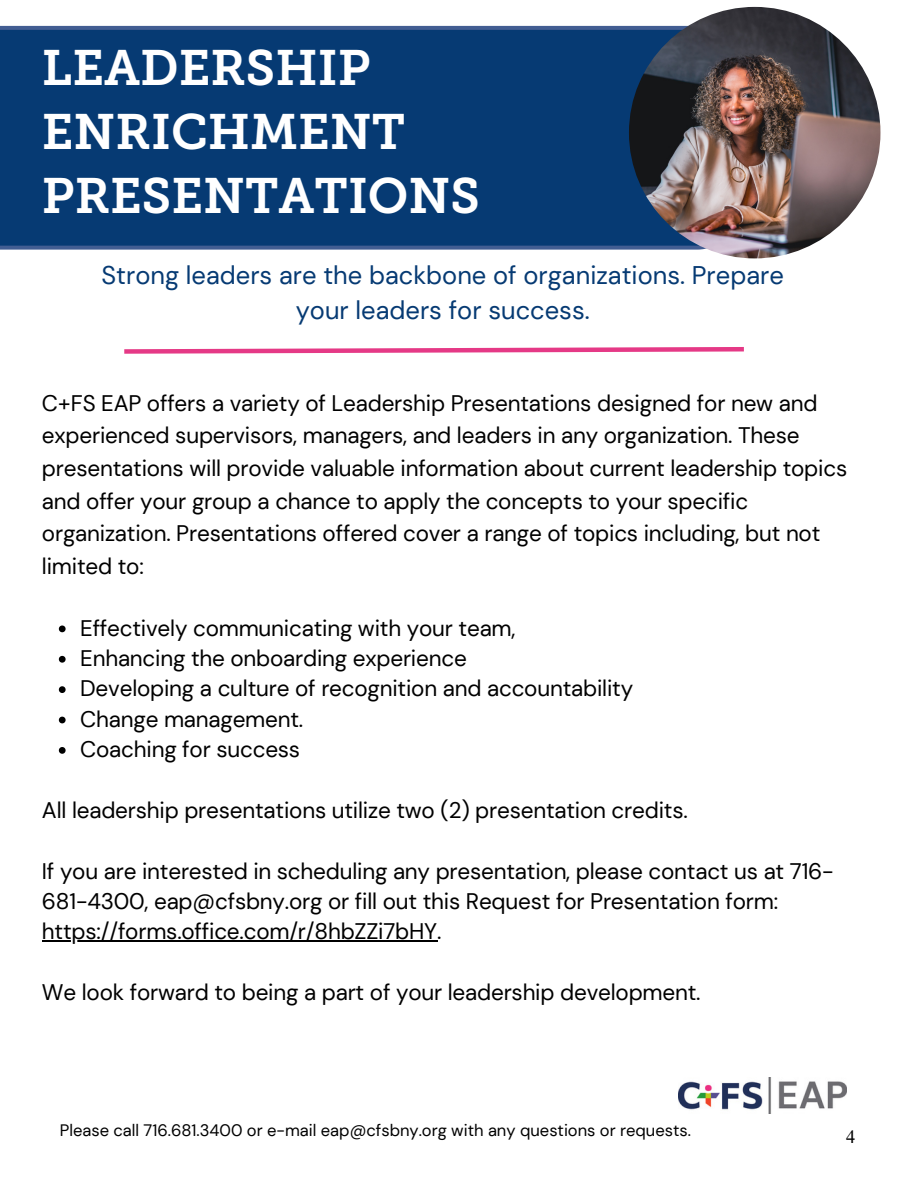
<style>
.page{position:relative;width:918px;height:1188px;background:#fff}
.page>*{position:absolute;margin:0;border:0;box-sizing:border-box;transform-origin:0 0}
.t1{font:49.5px/64.2px "Museo Slab 700";color:#fff}
.t2{font:25.5px/34.8px "DM Sans";color:#063a73;text-align:center}
.t3{font:22.5px/30.3px "DM Sans";letter-spacing:-.01em;color:#000}
.t4{font:18px "Times NRMT Pro";color:#000}
.t5{font:16.5px "DM Sans";color:#000}
</style>
<div class="page">
<div style="left:0;top:26px;width:709px;height:224px;background:#063a73"></div>
<img style="left:629px;top:7px;width:251px;height:251px;border-radius:50%">
<svg style="left:59px;top:626px;width:7px;height:6px"></svg>
<svg style="left:59px;top:656px;width:7px;height:7px"></svg>
<svg style="left:59px;top:686px;width:7px;height:7px"></svg>
<svg style="left:59px;top:717px;width:7px;height:6px"></svg>
<svg style="left:59px;top:747px;width:7px;height:7px"></svg>
<hr style="left:42px;top:941px;width:395px;height:1px;background:#000">
<img style="left:679px;top:1077px;width:167px;height:36px">
<svg style="left:124px;top:347px;width:620px;height:7px"></svg>
<h1 class="t1" style="left:42px;top:40px;width:439px">LEADERSHIP<br>ENRICHMENT<br>PRESENTATIONS</h1>
<p class="t2" style="left:102px;top:258px;width:684px">Strong leaders are the backbone of organizations. Prepare your leaders for success.</p>
<p class="t3" style="left:42px;top:387px;width:807px;line-height:32.7px">C+FS EAP offers a variety of Leadership Presentations designed for new and experienced supervisors, managers, and leaders in any organization. These presentations will provide valuable information about current leadership topics and offer your group a chance to apply the concepts to your specific organization. Presentations offered cover a range of topics including, but not limited to:</p>
<p class="t3" style="left:80px;top:613px;width:555px">Effectively communicating with your team,<br>Enhancing the onboarding experience<br>Developing a culture of recognition and accountability Change management.<br>Coaching for success</p>
<p class="t3" style="left:42px;top:795px;width:647px">All leadership presentations utilize two (2) presentation credits.</p>
<p class="t3" style="left:42px;top:856px;width:793px">If you are interested in scheduling any presentation, please contact us at 716-<br>681-4300, eap@cfsbny.org or fill out this Request for Presentation form: https://forms.office.com/r/8hbZZi7bHY.</p>
<p class="t3" style="left:42px;top:977px;width:660px">We look forward to being a part of your leadership development.</p>
<p class="t5" style="left:60px;top:1120px;width:633px">Please call 716.681.3400 or e-mail eap@cfsbny.org with any questions or requests.</p>
<p class="t4" style="left:846px;top:1131px;width:11px">4</p>
</div>
